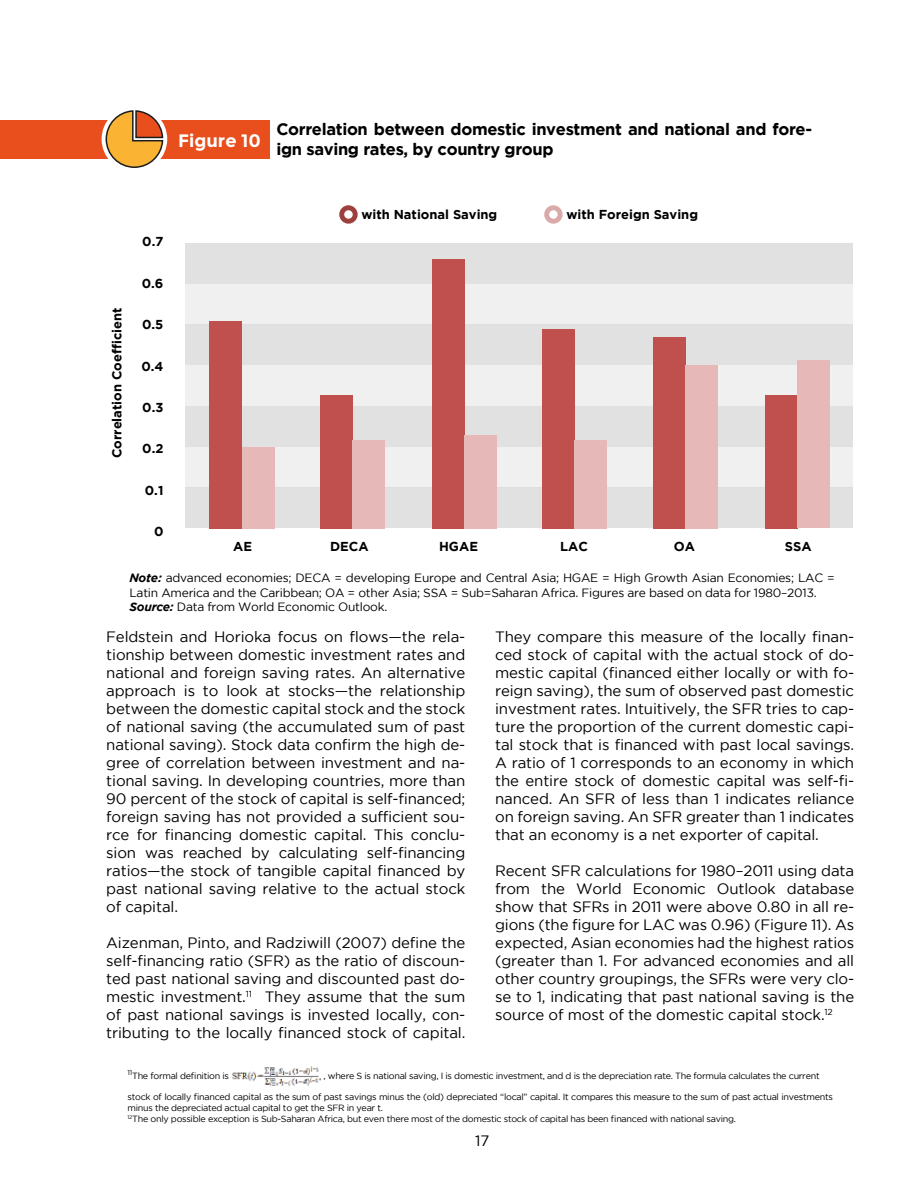
<style>
.page{position:relative;width:918px;height:1188px;background:#fff}
.page>*{position:absolute;margin:0;border:0;box-sizing:border-box;transform-origin:0 0}
.t1{font:700 18px "Montserrat";color:#fff}
.t2{font:700 16.5px/19.8px "Gotham";letter-spacing:-.02em;color:#000}
.t3{font:15px/18px "Gotham";letter-spacing:-.01em;color:#000;text-align:justify}
.t4{font:700 12.9px "Gotham";color:#000}
.t5{font:12px/14.4px "Gotham";letter-spacing:-.02em;color:#000}
.t6{font:9px/10.8px "Gotham";letter-spacing:-.03em;color:#000}
.s1{font-weight:700;font-style:italic}
</style>
<div class="page">
<div style="left:0;top:120px;width:270px;height:38px;background:#e84f1c"></div>
<div style="left:102px;top:106px;width:65px;height:66px;background:#fff;border-radius:50%"></div>
<svg style="left:105px;top:110px;width:59px;height:58px"></svg>
<div style="left:185px;top:284px;width:668px;height:41px;background:#ededed"></div>
<div style="left:185px;top:325px;width:668px;height:40px;background:#e1e1e1"></div>
<div style="left:185px;top:243px;width:668px;height:41px;background:#e1e1e1"></div>
<div style="left:185px;top:365px;width:668px;height:41px;background:#ededed"></div>
<div style="left:185px;top:406px;width:668px;height:41px;background:#e1e1e1"></div>
<div style="left:185px;top:447px;width:668px;height:41px;background:#ededed"></div>
<div style="left:185px;top:488px;width:668px;height:40px;background:#e1e1e1"></div>
<div style="left:339px;top:205px;width:19px;height:19px;border:5px solid #9e413e;border-radius:50%"></div>
<div style="left:544px;top:205px;width:19px;height:19px;border:5px solid #d9aaa9;border-radius:50%"></div>
<div style="left:210px;top:321px;width:32px;height:207px;background:#c0504d"></div>
<div style="left:242px;top:447px;width:32px;height:81px;background:#e6b9b8"></div>
<div style="left:320px;top:395px;width:33px;height:133px;background:#c0504d"></div>
<div style="left:353px;top:440px;width:32px;height:88px;background:#e6b9b8"></div>
<div style="left:433px;top:259px;width:32px;height:269px;background:#c0504d"></div>
<div style="left:465px;top:435px;width:32px;height:93px;background:#e6b9b8"></div>
<div style="left:542px;top:329px;width:32px;height:199px;background:#c0504d"></div>
<div style="left:574px;top:440px;width:32px;height:88px;background:#e6b9b8"></div>
<div style="left:653px;top:337px;width:32px;height:191px;background:#c0504d"></div>
<div style="left:685px;top:365px;width:33px;height:163px;background:#e6b9b8"></div>
<div style="left:765px;top:395px;width:32px;height:133px;background:#c0504d"></div>
<div style="left:797px;top:360px;width:33px;height:168px;background:#e6b9b8"></div>
<img style="left:232px;top:1066px;width:90px;height:20px">
<p class="t1" style="left:178px;top:130px;width:84px">Figure 10</p>
<p class="t2" style="left:276px;top:119px;width:537px">Correlation between domestic investment and national and fore&shy;ign saving rates, by country group</p>
<p class="t4" style="left:110px;top:458px;width:152px;rotate:-90deg">Correlation Coefficient</p>
<p class="t4" style="left:142px;top:234px;width:23px">0.7</p>
<p class="t4" style="left:142px;top:276px;width:23px">0.6</p>
<p class="t4" style="left:142px;top:317px;width:23px">0.5</p>
<p class="t4" style="left:141px;top:359px;width:24px">0.4</p>
<p class="t4" style="left:142px;top:400px;width:23px">0.3</p>
<p class="t4" style="left:142px;top:441px;width:23px">0.2</p>
<p class="t4" style="left:145px;top:483px;width:20px">0.1</p>
<p class="t4" style="left:154px;top:524px;width:11px">0</p>
<p class="t4" style="left:361px;top:207px;width:137px">with National Saving</p>
<p class="t4" style="left:566px;top:207px;width:133px">with Foreign Saving</p>
<p class="t4" style="left:233px;top:538px;width:20px">AE</p>
<p class="t4" style="left:330px;top:538px;width:40px">DECA</p>
<p class="t4" style="left:439px;top:538px;width:40px">HGAE</p>
<p class="t4" style="left:560px;top:538px;width:29px">LAC</p>
<p class="t4" style="left:674px;top:538px;width:23px">OA</p>
<p class="t4" style="left:785px;top:538px;width:28px">SSA</p>
<p class="t5" style="left:129px;top:571px;width:707px"><span class="s1">Note:</span> advanced economies; DECA = developing Europe and Central Asia; HGAE = High Growth Asian Economies; LAC =<br>Latin America and the Caribbean; OA = other Asia; SSA = Sub=Saharan Africa. Figures are based on data for 1980–2013.<br><span class="s1">Source:</span> Data from World Economic Outlook.</p>
<p class="t3" style="left:106px;top:627px;width:361px">Feldstein and Horioka focus on flows—the rela&shy;tionship between domestic investment rates and national and foreign saving rates. An alternative approach is to look at stocks—the relationship between the domestic capital stock and the stock of national saving (the accumulated sum of past national saving). Stock data confirm the high de&shy;gree of correlation between investment and na&shy;tional saving. In developing countries, more than 90 percent of the stock of capital is self-financed; foreign saving has not provided a sufficient sou&shy;rce for financing domestic capital. This conclu&shy;sion was reached by calculating self-financing ratios—the stock of tangible capital financed by past national saving relative to the actual stock of capital.</p>
<p class="t3" style="left:106px;top:933px;width:361px">Aizenman, Pinto, and Radziwill (2007) define the self-financing ratio (SFR) as the ratio of discoun&shy;ted past national saving and discounted past do&shy;mestic investment.<sup>11</sup> They assume that the sum of past national savings is invested locally, con&shy;tributing to the locally financed stock of capital.</p>
<p class="t3" style="left:495px;top:627px;width:361px">They compare this measure of the locally finan&shy;ced stock of capital with the actual stock of do&shy;mestic capital (financed either locally or with fo&shy;reign saving), the sum of observed past domestic investment rates. Intuitively, the SFR tries to cap&shy;ture the proportion of the current domestic capi&shy;tal stock that is financed with past local savings.<br>A ratio of 1 corresponds to an economy in which the entire stock of domestic capital was self-fi&shy;nanced. An SFR of less than 1 indicates reliance on foreign saving. An SFR greater than 1 indicates that an economy is a net exporter of capital.</p>
<p class="t3" style="left:495px;top:861px;width:361px">Recent SFR calculations for 1980–2011 using data from the World Economic Outlook database show that SFRs in 2011 were above 0.80 in all re&shy;gions (the figure for LAC was 0.96) (Figure 11). As expected, Asian economies had the highest ratios (greater than 1. For advanced economies and all other country groupings, the SFRs were very clo&shy;se to 1, indicating that past national saving is the source of most of the domestic capital stock.<sup>12</sup></p>
<p class="t6" style="left:128px;top:1070px;width:103px"><sup>11</sup>The formal definition is</p>
<p class="t6" style="left:324px;top:1070px;width:498px">, where S is national saving, I is domestic investment, and d is the depreciation rate. The formula calculates the current</p>
<p class="t6" style="left:128px;top:1092px;width:707px">stock of locally financed capital as the sum of past savings minus the (old) depreciated “local” capital. It compares this measure to the sum of past actual investments minus the depreciated actual capital to get the SFR in year t.<br><sup>12</sup>The only possible exception is Sub-Saharan Africa, but even there most of the domestic stock of capital has been financed with national saving.</p>
<p class="t3" style="left:475px;top:1131px;width:16px">17</p>
</div>
